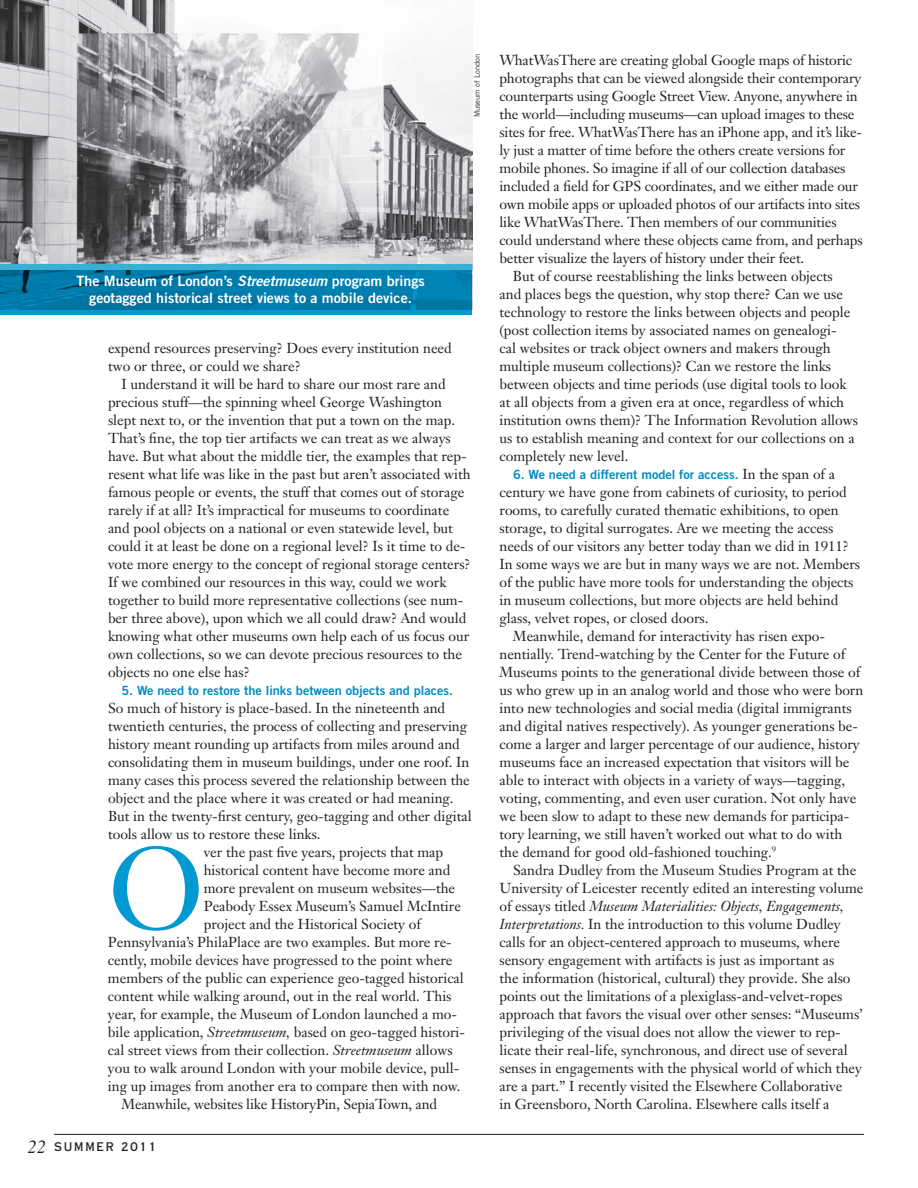
<style>
.page{position:relative;width:918px;height:1188px;background:#fff}
.page>*{position:absolute;margin:0;border:0;box-sizing:border-box;transform-origin:0 0}
.Body_Janson{font:115.2px "Janson Text";color:#0099d2}
.Body_Janson-2{font:14.25px/18px "Janson Text";color:#231f20}
.t1{font:14.25px/16.5px "Trade Gothic Bold Two";color:#fff;text-align:center}
.Body_Janson-3{font:12.75px "Trade Gothic Bold Two";color:#008cc2}
.t2{font:12px "Copperplate Thirty AB";letter-spacing:.15em;color:#231f20}
.caption_credit{font:7.5px "Trade Gothic";color:#231f20}
.s1{font-style:italic}
.s2{font-family:"Janson Text";font-style:italic;font-size:18px}
.s3{font-family:"Janson Text";font-size:14.25px;color:#231f20}
</style>
<div class="page">
<hr style="left:54px;top:1134px;width:810px;height:1px;background:#231f20">
<img style="left:0;top:0;width:472px;height:264px">
<svg style="left:0;top:270px;width:472px;height:45px;background:#007cad"></svg>
<div style="left:0;top:264px;width:472px;height:6px;background:#3aafd6"></div>
<p class="caption_credit" style="left:473px;top:117px;width:65px;rotate:-90deg">Museum of London</p>
<p class="t1" style="left:77px;top:272px;width:350px">The Museum of London’s <span class="s1">Streetmuseum</span> program brings geotagged historical street views to a mobile device.</p>
<p class="Body_Janson-2" style="left:108px;top:339px;width:345px">expend resources preserving? Does every institution need two or three, or could we share?</p>
<p class="Body_Janson-2" style="left:108px;top:375px;width:364px;text-indent:13px">I understand it will be hard to share our most rare and precious stuff—the spinning wheel George Washington slept next to, or the invention that put a town on the map.<br>That’s fine, the top tier artifacts we can treat as we always have. But what about the middle tier, the examples that rep&shy;resent what life was like in the past but aren’t associated with famous people or events, the stuff that comes out of storage rarely if at all? It’s impractical for museums to coordinate and pool objects on a national or even statewide level, but could it at least be done on a regional level? Is it time to de&shy;vote more energy to the concept of regional storage centers?<br>If we combined our resources in this way, could we work together to build more representative collections (see num&shy;ber three above), upon which we all could draw? And would knowing what other museums own help each of us focus our own collections, so we can devote precious resources to the objects no one else has?</p>
<p class="Body_Janson-3" style="left:122px;top:683px;width:333px">5. We need to restore the links between objects and places.</p>
<p class="Body_Janson-2" style="left:108px;top:699px;width:365px">So much of history is place-based. In the nineteenth and twentieth centuries, the process of collecting and preserving history meant rounding up artifacts from miles around and consolidating them in museum buildings, under one roof. In many cases this process severed the relationship between the object and the place where it was created or had meaning.<br>But in the twenty-first century, geo-tagging and other digital tools allow us to restore these links.</p>
<p class="Body_Janson" style="left:108px;top:816px;width:97px">O</p>
<p class="Body_Janson-2" style="left:204px;top:843px;width:241px">ver the past five years, projects that map</p>
<p class="Body_Janson-2" style="left:204px;top:861px;width:248px">historical content have become more and</p>
<p class="Body_Janson-2" style="left:204px;top:879px;width:253px">more prevalent on museum websites—the</p>
<p class="Body_Janson-2" style="left:204px;top:897px;width:259px">Peabody Essex Museum’s Samuel McIntire</p>
<p class="Body_Janson-2" style="left:204px;top:915px;width:219px">project and the Historical Society of</p>
<p class="Body_Janson-2" style="left:108px;top:933px;width:345px">Pennsylvania’s PhilaPlace are two examples. But more re-</p>
<p class="Body_Janson-2" style="left:108px;top:951px;width:346px">cently, mobile devices have progressed to the point where</p>
<p class="Body_Janson-2" style="left:108px;top:969px;width:357px">members of the public can experience geo-tagged historical</p>
<p class="Body_Janson-2" style="left:108px;top:987px;width:345px">content while walking around, out in the real world. This</p>
<p class="Body_Janson-2" style="left:108px;top:1005px;width:351px">year, for example, the Museum of London launched a mo-</p>
<p class="Body_Janson-2" style="left:108px;top:1023px;width:359px">bile application, <span class="s1">Streetmuseum,</span> based on geo-tagged histori-</p>
<p class="Body_Janson-2" style="left:108px;top:1041px;width:346px">cal street views from their collection. <span class="s1">Streetmuseum</span> allows</p>
<p class="Body_Janson-2" style="left:108px;top:1059px;width:353px">you to walk around London with your mobile device, pull-</p>
<p class="Body_Janson-2" style="left:108px;top:1077px;width:354px">ing up images from another era to compare then with now.</p>
<p class="Body_Janson-2" style="left:121px;top:1095px;width:317px">Meanwhile, websites like HistoryPin, SepiaTown, and</p>
<p class="t2" style="left:27px;top:1140px;width:131px"><span class="s2">22</span> SUMMER 2011</p>
<p class="Body_Janson-2" style="left:499px;top:51px;width:365px">WhatWasThere are creating global Google maps of historic photographs that can be viewed alongside their contemporary counterparts using Google Street View. Anyone, anywhere in the world—including museums—can upload images to these sites for free. WhatWasThere has an iPhone app, and it’s like&shy;ly just a matter of time before the others create versions for mobile phones. So imagine if all of our collection databases included a field for GPS coordinates, and we either made our own mobile apps or uploaded photos of our artifacts into sites like WhatWasThere. Then members of our communities could understand where these objects came from, and perhaps better visualize the layers of history under their feet.</p>
<p class="Body_Janson-2" style="left:499px;top:267px;width:360px;text-indent:13px">But of course reestablishing the links between objects and places begs the question, why stop there? Can we use technology to restore the links between objects and people (post collection items by associated names on genealogi-<br>cal websites or track object owners and makers through multiple museum collections)? Can we restore the links between objects and time periods (use digital tools to look at all objects from a given era at once, regardless of which institution owns them)? The Information Revolution allows us to establish meaning and context for our collections on a completely new level.</p>
<p class="Body_Janson-3" style="left:513px;top:467px;width:324px">6. We need a different model for access. <span class="s3">In the span of a</span></p>
<p class="Body_Janson-2" style="left:500px;top:483px;width:362px">century we have gone from cabinets of curiosity, to period rooms, to carefully curated thematic exhibitions, to open storage, to digital surrogates. Are we meeting the access needs of our visitors any better today than we did in 1911?<br>In some ways we are but in many ways we are not. Members of the public have more tools for understanding the objects in museum collections, but more objects are held behind glass, velvet ropes, or closed doors.</p>
<p class="Body_Janson-2" style="left:500px;top:627px;width:365px;text-indent:13px">Meanwhile, demand for interactivity has risen expo&shy;nentially. Trend-watching by the Center for the Future of Museums points to the generational divide between those of us who grew up in an analog world and those who were born into new technologies and social media (digital immigrants and digital natives respectively). As younger generations be&shy;come a larger and larger percentage of our audience, history museums face an increased expectation that visitors will be able to interact with objects in a variety of ways—tagging, voting, commenting, and even user curation. Not only have we been slow to adapt to these new demands for participa&shy;tory learning, we still haven’t worked out what to do with the demand for good old-fashioned touching.<sup>9</sup></p>
<p class="Body_Janson-2" style="left:500px;top:861px;width:366px;text-indent:13px">Sandra Dudley from the Museum Studies Program at the University of Leicester recently edited an interesting volume of essays titled <span class="s1">Museum Materialities: Objects, Engagements, Interpretations.</span> In the introduction to this volume Dudley calls for an object-centered approach to museums, where sensory engagement with artifacts is just as important as<br>the information (historical, cultural) they provide. She also points out the limitations of a plexiglass-and-velvet-ropes approach that favors the visual over other senses: “Museums’ privileging of the visual does not allow the viewer to rep&shy;licate their real-life, synchronous, and direct use of several senses in engagements with the physical world of which they are a part.” I recently visited the Elsewhere Collaborative<br>in Greensboro, North Carolina. Elsewhere calls itself a</p>
</div>
